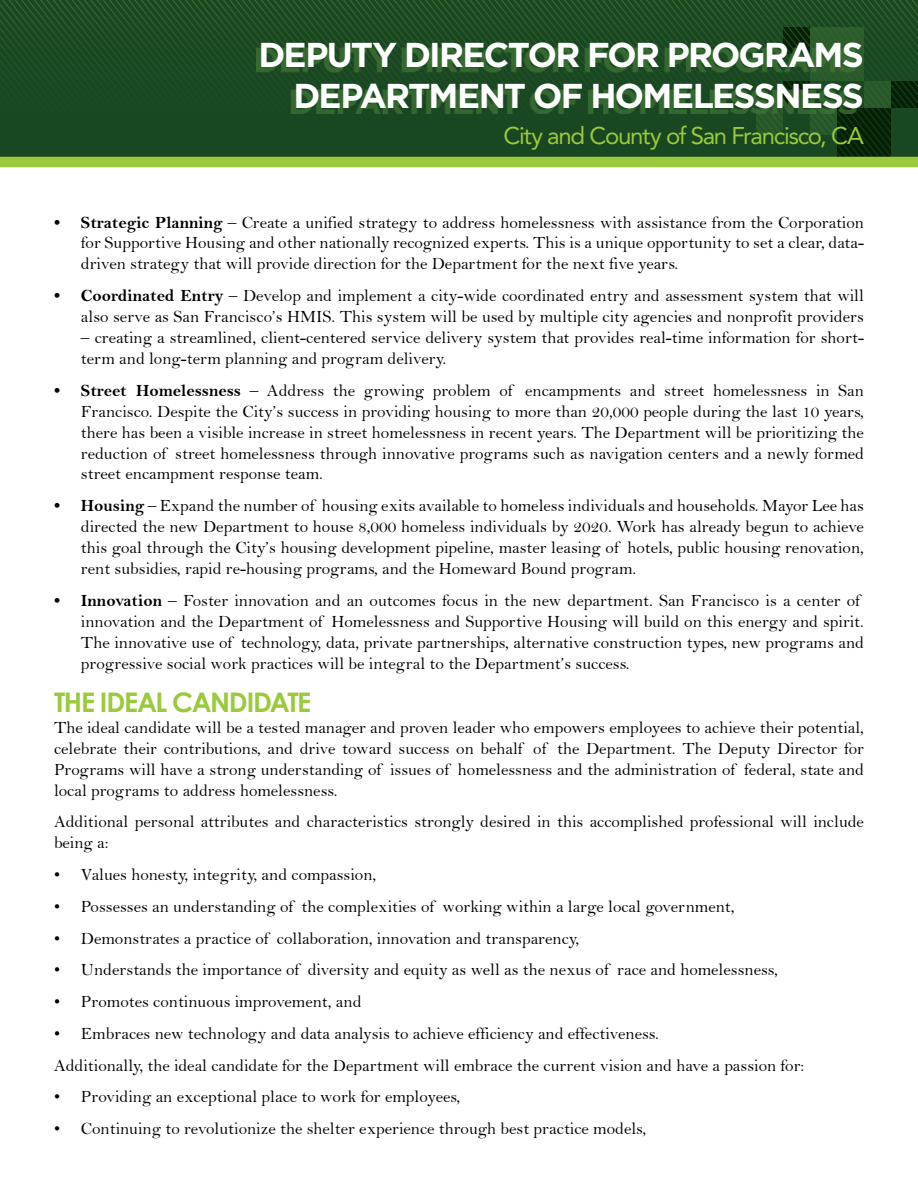
<style>
.page{position:relative;width:918px;height:1188px;background:#fff}
.page>*{position:absolute;margin:0;border:0;box-sizing:border-box;transform-origin:0 0}
.t1{font:700 34.5px/41.4px "Gotham";letter-spacing:-.05em;color:#fff;text-align:right}
.t2{font:700 27px "Century Gothic";letter-spacing:-.05em;color:#9aca3c}
.t3{font:24px "Avenir";letter-spacing:-.05em;color:#9aca3c}
.t4{font:17.25px/21px "Bell";color:#000;text-align:justify}
.s1{font-family:"Bell MT Bold"}
</style>
<div class="page">
<svg style="left:0;top:0;width:918px;height:157px;background:#1b4922"></svg>
<div style="left:256px;top:47px;width:601px;height:67px;background:#407237;opacity:.75"></div>
<div style="left:0;top:157px;width:918px;height:10px;background:#9aca3c"></div>
<h1 class="t1" style="left:258px;top:33px;width:607px">DEPUTY DIRECTOR FOR PROGRAMS<br>DEPARTMENT OF HOMELESSNESS</h1>
<h3 class="t3" style="left:504px;top:122px;width:362px">City and County of San Francisco, CA</h3>
<p class="t4" style="left:81px;top:211px;width:785px;text-indent:-27px"><span class="s1">• Strategic Planning</span> – Create a unified strategy to address homelessness with assistance from the Corporation for Supportive Housing and other nationally recognized experts. This is a unique opportunity to set a clear, data&shy;driven strategy that will provide direction for the Department for the next five years.</p>
<p class="t4" style="left:54px;top:285px;width:811px;text-align:right"><span class="s1">• Coordinated Entry</span> – Develop and implement a city-wide coordinated entry and assessment system that will also serve as San Francisco’s HMIS. This system will be used by multiple city agencies and nonprofit providers</p>
<p class="t4" style="left:81px;top:327px;width:785px">– creating a streamlined, client-centered service delivery system that provides real-time information for short&shy;term and long-term planning and program delivery.</p>
<p class="t4" style="left:81px;top:380px;width:785px;text-indent:-27px"><span class="s1">• Street Homelessness</span> – Address the growing problem of encampments and street homelessness in San Francisco. Despite the City’s success in providing housing to more than 20,000 people during the last 10 years, there has been a visible increase in street homelessness in recent years. The Department will be prioritizing the reduction of street homelessness through innovative programs such as navigation centers and a newly formed street encampment response team.</p>
<p class="t4" style="left:81px;top:495px;width:785px;text-indent:-27px"><span class="s1">• Housing</span> – Expand the number of housing exits available to homeless individuals and households. Mayor Lee has directed the new Department to house 8,000 homeless individuals by 2020. Work has already begun to achieve this goal through the City’s housing development pipeline, master leasing of hotels, public housing renovation, rent subsidies, rapid re-housing programs, and the Homeward Bound program.</p>
<p class="t4" style="left:81px;top:590px;width:785px;text-align:left;text-indent:-27px"><span class="s1">• Innovation</span> – Foster innovation and an outcomes focus in the new department. San Francisco is a center of innovation and the Department of Homelessness and Supportive Housing will build on this energy and spirit.<br>The innovative use of technology, data, private partnerships, alternative construction types, new programs and progressive social work practices will be integral to the Department’s success.</p>
<h2 class="t2" style="left:54px;top:682px;width:259px">THE IDEAL CANDIDATE</h2>
<p class="t4" style="left:54px;top:717px;width:812px">The ideal candidate will be a tested manager and proven leader who empowers employees to achieve their potential, celebrate their contributions, and drive toward success on behalf of the Department. The Deputy Director for Programs will have a strong understanding of issues of homelessness and the administration of federal, state and local programs to address homelessness.</p>
<p class="t4" style="left:54px;top:811px;width:811px">Additional personal attributes and characteristics strongly desired in this accomplished professional will include being a:</p>
<p class="t4" style="left:54px;top:864px;width:324px">• Values honesty, integrity, and compassion,</p>
<p class="t4" style="left:54px;top:896px;width:682px">• Possesses an understanding of the complexities of working within a large local government,</p>
<p class="t4" style="left:54px;top:928px;width:527px">• Demonstrates a practice of collaboration, innovation and transparency,</p>
<p class="t4" style="left:54px;top:959px;width:725px">• Understands the importance of diversity and equity as well as the nexus of race and homelessness,</p>
<p class="t4" style="left:54px;top:991px;width:309px">• Promotes continuous improvement, and</p>
<p class="t4" style="left:54px;top:1017px;width:752px;line-height:31.8px">• Embraces new technology and data analysis to achieve efficiency and effectiveness.<br>Additionally, the ideal candidate for the Department will embrace the current vision and have a passion for:</p>
<p class="t4" style="left:54px;top:1086px;width:408px">• Providing an exceptional place to work for employees,</p>
<p class="t4" style="left:54px;top:1118px;width:594px">• Continuing to revolutionize the shelter experience through best practice models,</p>
</div>
